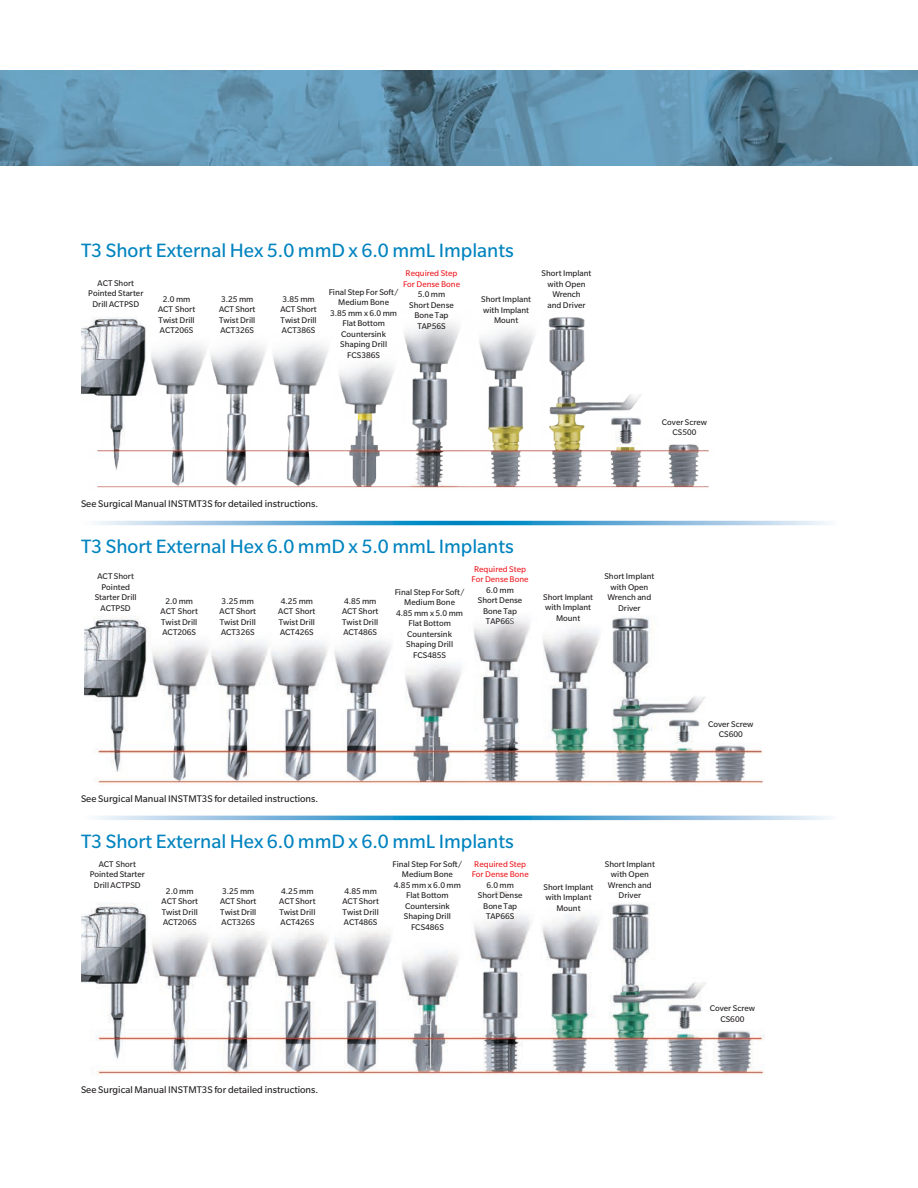
<style>
.page{position:relative;width:918px;height:1188px;background:#fff}
.page>*{position:absolute;margin:0;border:0;box-sizing:border-box;transform-origin:0 0}
.t1{font:21px "Slate Pro";color:#0083bf}
.t2{font:10.5px "Slate Pro";color:#231f20}
.t3{font:9px/10.5px "Slate Pro";color:#231f20;text-align:center}
.t4{font:9px/10.5px "Slate Pro";color:#ee1d23}
.t5{font:8.85px/10.5px "Slate Pro";color:#231f20;text-align:center}
.s1{font-weight:300}
</style>
<div class="page">
<img style="left:0;top:71px;width:918px;height:94px">
<img style="left:81px;top:317px;width:628px;height:171px">
<img style="left:84px;top:616px;width:679px;height:168px">
<svg style="left:96px;top:521px;width:733px;height:4px;background:#70b4da"></svg>
<img style="left:81px;top:891px;width:684px;height:185px">
<svg style="left:96px;top:816px;width:733px;height:4px;background:#70b4da"></svg>
<svg style="left:0;top:150px;width:118px;height:16px;background:#6090ac"></svg>
<h1 class="t1" style="left:81px;top:239px;width:434px">T3 Short External Hex 5.0 mmD x 6.0 mmL Implants</h1>
<p class="t3" style="left:158px;top:293px;width:39px">2.0 mm<br>ACT Short<br>Twist Drill<br>ACT206S</p>
<p class="t3" style="left:280px;top:293px;width:38px;text-align:left">3.85 mm<br>ACT Short<br>Twist Drill<br>ACT386S</p>
<p class="t4" style="left:403px;top:268px;width:59px">Required Step<br>For Dense Bone</p>
<p class="t3" style="left:409px;top:289px;width:46px">5.0 mm<br>Short Dense<br>Bone Tap<br>TAP56S</p>
<p class="t3" style="left:88px;top:278px;width:57px">ACT Short<br>Pointed Starter<br>Drill ACTPSD</p>
<p class="t3" style="left:329px;top:286px;width:72px">Final Step For Soft/<br>Medium Bone<br>3.85 mm x 6.0 mm<br>Flat Bottom<br>Countersink<br>Shaping Drill<br>FCS386S</p>
<p class="t3" style="left:481px;top:294px;width:51px">Short Implant with Implant<br>Mount</p>
<p class="t3" style="left:219px;top:293px;width:38px;text-align:left">3.25 mm<br>ACT Short<br>Twist Drill<br>ACT326S</p>
<p class="t3" style="left:542px;top:268px;width:51px">Short Implant with Open<br>Wrench<br>and Driver</p>
<p class="t5" style="left:662px;top:417px;width:47px">Cover Screw<br>CS500</p>
<p class="t2" style="left:81px;top:498px;width:239px">See Surgical Manual INSTMT3S for detailed instructions.</p>
<h1 class="t1" style="left:81px;top:535px;width:434px">T3 Short External Hex 6.0 mmD x 5.0 mmL Implants</h1>
<p class="t3" style="left:95px;top:571px;width:43px">ACT Short<br>Pointed<br>Starter Drill<br>ACTPSD</p>
<p class="t4" style="left:472px;top:564px;width:59px">Required Step<br>For Dense Bone</p>
<p class="t3" style="left:478px;top:585px;width:46px">6.0 mm<br>Short Dense<br>Bone Tap<br>TAP66<span class="s1">S</span></p>
<p class="t3" style="left:220px;top:596px;width:38px;text-align:left">3.25 mm<br>ACT Short<br>Twist Drill<br>ACT326S</p>
<p class="t3" style="left:395px;top:587px;width:72px">Final Step For Soft/<br>Medium Bone<br>4.85 mm x 5.0 mm<br>Flat Bottom<br>Countersink<br>Shaping Drill<br>FCS485S</p>
<p class="t3" style="left:543px;top:592px;width:51px">Short Implant with Implant<br>Mount</p>
<p class="t3" style="left:161px;top:596px;width:39px">2.0 mm<br>ACT Short<br>Twist Drill<br>ACT206S</p>
<p class="t3" style="left:278px;top:596px;width:39px;text-align:left">4.25 mm<br>ACT Short<br>Twist Drill<br>ACT426S</p>
<p class="t3" style="left:342px;top:596px;width:38px;text-align:left">4.85 mm<br>ACT Short<br>Twist Drill<br>ACT486S</p>
<p class="t3" style="left:604px;top:571px;width:51px">Short Implant with Open<br>Wrench and<br>Driver</p>
<p class="t2" style="left:81px;top:793px;width:239px">See Surgical Manual INSTMT3S for detailed instructions.</p>
<h1 class="t1" style="left:81px;top:830px;width:434px">T3 Short External Hex 6.0 mmD x 6.0 mmL Implants</h1>
<p class="t3" style="left:90px;top:858px;width:57px">ACT Short<br>Pointed Starter<br>Drill ACTPSD</p>
<p class="t3" style="left:162px;top:886px;width:38px">2.0 mm<br>ACT Short<br>Twist Drill<br>ACT206S</p>
<p class="t3" style="left:279px;top:886px;width:38px;text-align:left">4.25 mm<br>ACT Short<br>Twist Drill<br>ACT426S</p>
<p class="t3" style="left:343px;top:886px;width:38px;text-align:left">4.85 mm<br>ACT Short<br>Twist Drill<br>ACT486S</p>
<p class="t3" style="left:220px;top:886px;width:38px;text-align:left">3.25 mm<br>ACT Short<br>Twist Drill<br>ACT326S</p>
<p class="t3" style="left:392px;top:858px;width:72px">Final Step For Soft/<br>Medium Bone<br>4.85 mm x 6.0 mm<br>Flat Bottom<br>Countersink<br>Shaping Drill<br>FCS486S</p>
<p class="t4" style="left:472px;top:858px;width:59px">Required Step<br>For Dense Bone</p>
<p class="t3" style="left:478px;top:879px;width:46px">6.0 mm<br>Short Dense<br>Bone Tap<br>TAP66S</p>
<p class="t3" style="left:544px;top:882px;width:51px">Short Implant with Implant<br>Mount</p>
<p class="t3" style="left:605px;top:858px;width:51px">Short Implant with Open<br>Wrench and<br>Driver</p>
<p class="t3" style="left:708px;top:718px;width:47px">Cover Screw<br>CS600</p>
<p class="t2" style="left:81px;top:1084px;width:239px">See Surgical Manual INSTMT3S for detailed instructions.</p>
<p class="t3" style="left:710px;top:1003px;width:47px">Cover Screw<br>CS600</p>
</div>
